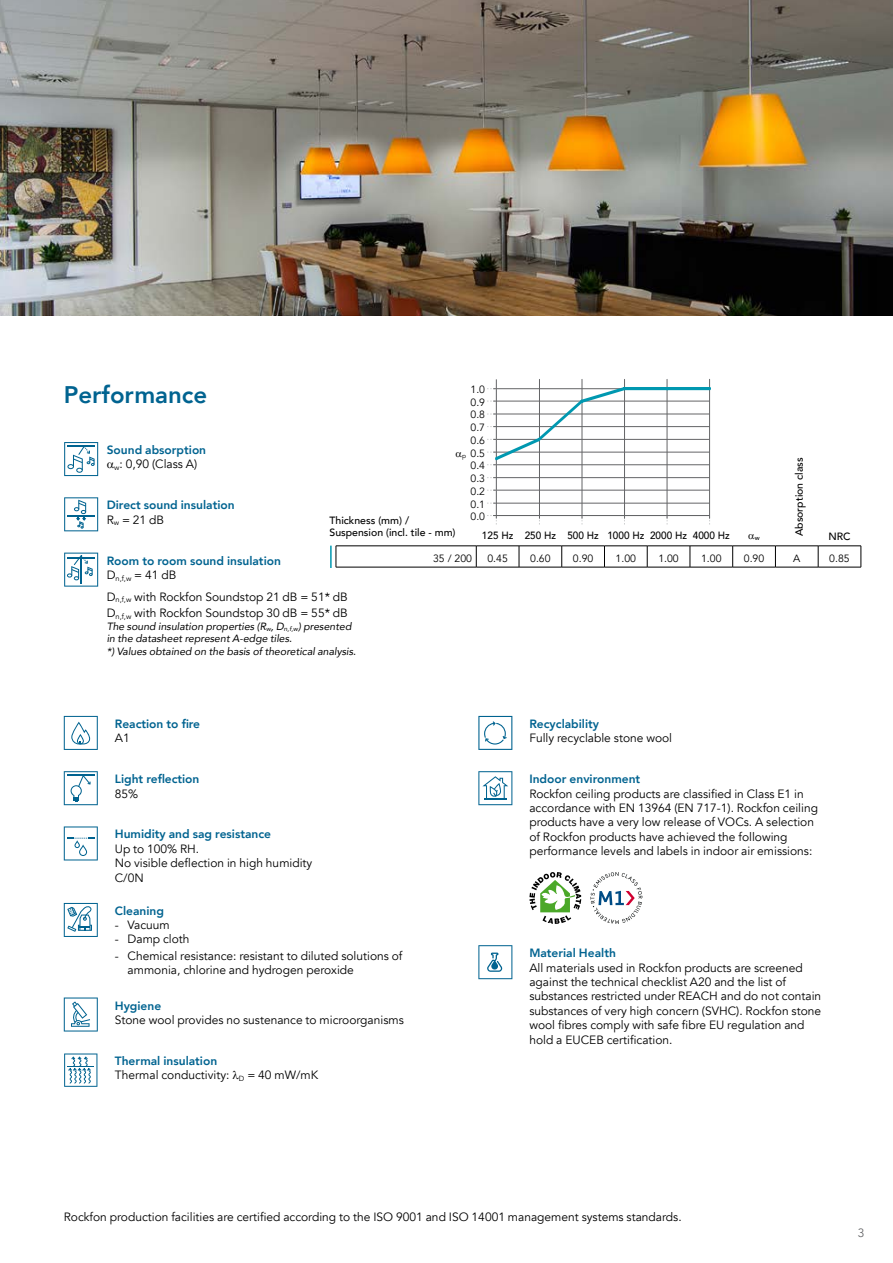
<style>
.page{position:relative;width:893px;height:1263px;background:#fff}
.page>*{position:absolute;margin:0;border:0;box-sizing:border-box;transform-origin:0 0}
.t1{font:127.35px "Chartwell Lines 50";color:#0098b0;scale:.67 1}
.Inside__Headline{font:800 24px "Avenir";color:#006390}
.Inside__Body_text-Pe{font:12px/14.4px "Avenir";color:#000}
.Inside__Subline{font:800 12px "Avenir";color:#006390}
.Inside__System_pagen{font:12px "Avenir";color:#646567}
.ObliqueText{font:italic 10.5px/12.6px "Avenir";color:#000}
.t2{font:10.5px "Avenir";color:#000}
.Thickness___Suspensi{font:500 10.5px/12.6px "Avenir";color:#000}
.Thickness___Suspensi-2{font:500 10.5px "Avenir";color:#000;scale:.95 1}
.t3{font:500 6.45px "Avenir";color:#000}
.t4{font:6.45px "Avenir";color:#000}
</style>
<div class="page">
<img style="left:0;top:0;width:893px;height:316px">
<svg style="left:64px;top:442px;width:34px;height:34px"></svg>
<svg style="left:64px;top:497px;width:34px;height:34px"></svg>
<svg style="left:64px;top:553px;width:34px;height:34px"></svg>
<svg style="left:64px;top:716px;width:34px;height:34px"></svg>
<svg style="left:64px;top:771px;width:34px;height:34px"></svg>
<hr style="left:67px;top:774px;width:27px;height:2px;background:#006390">
<svg style="left:64px;top:826px;width:34px;height:34px"></svg>
<svg style="left:64px;top:903px;width:34px;height:34px"></svg>
<svg style="left:64px;top:997px;width:34px;height:34px"></svg>
<svg style="left:64px;top:1053px;width:33px;height:34px"></svg>
<svg style="left:478px;top:716px;width:34px;height:34px"></svg>
<svg style="left:478px;top:771px;width:34px;height:34px"></svg>
<svg style="left:529px;top:872px;width:52px;height:52px"></svg>
<svg style="left:590px;top:872px;width:52px;height:52px"></svg>
<svg style="left:478px;top:945px;width:34px;height:34px"></svg>
<svg style="left:336px;top:547px;width:1px;height:20px"></svg>
<svg style="left:476px;top:547px;width:1px;height:20px"></svg>
<svg style="left:519px;top:547px;width:1px;height:20px"></svg>
<svg style="left:561px;top:547px;width:1px;height:20px"></svg>
<svg style="left:604px;top:547px;width:1px;height:20px"></svg>
<svg style="left:647px;top:547px;width:1px;height:20px"></svg>
<svg style="left:690px;top:547px;width:1px;height:20px"></svg>
<svg style="left:732px;top:547px;width:1px;height:20px"></svg>
<svg style="left:775px;top:547px;width:1px;height:20px"></svg>
<svg style="left:818px;top:547px;width:1px;height:20px"></svg>
<svg style="left:861px;top:546px;width:1px;height:21px"></svg>
<hr style="left:336px;top:567px;width:140px;height:1px;background:#000">
<hr style="left:476px;top:567px;width:43px;height:1px;background:#000">
<hr style="left:519px;top:567px;width:43px;height:1px;background:#000">
<hr style="left:562px;top:567px;width:42px;height:1px;background:#000">
<hr style="left:604px;top:567px;width:43px;height:1px;background:#000">
<hr style="left:647px;top:567px;width:43px;height:1px;background:#000">
<hr style="left:690px;top:567px;width:43px;height:1px;background:#000">
<hr style="left:733px;top:567px;width:42px;height:1px;background:#000">
<hr style="left:775px;top:567px;width:43px;height:1px;background:#000">
<hr style="left:818px;top:567px;width:43px;height:1px;background:#000">
<hr style="left:336px;top:546px;width:140px;height:1px;background:#000">
<hr style="left:476px;top:546px;width:43px;height:1px;background:#000">
<hr style="left:519px;top:546px;width:43px;height:1px;background:#000">
<hr style="left:562px;top:546px;width:42px;height:1px;background:#000">
<hr style="left:604px;top:546px;width:43px;height:1px;background:#000">
<hr style="left:647px;top:546px;width:43px;height:1px;background:#000">
<hr style="left:690px;top:546px;width:43px;height:1px;background:#000">
<hr style="left:733px;top:546px;width:42px;height:1px;background:#000">
<hr style="left:775px;top:546px;width:43px;height:1px;background:#000">
<hr style="left:818px;top:546px;width:43px;height:1px;background:#000">
<hr style="left:330px;top:546px;width:2px;height:21px;background:#0098b0">
<svg style="left:487px;top:515px;width:10px;height:10px"></svg>
<hr style="left:493px;top:388px;width:217px;height:1px;background:#646567">
<hr style="left:493px;top:490px;width:216px;height:1px;background:#646567">
<hr style="left:493px;top:414px;width:216px;height:1px;background:#646567">
<hr style="left:493px;top:439px;width:216px;height:1px;background:#646567">
<hr style="left:493px;top:464px;width:216px;height:1px;background:#646567">
<hr style="left:539px;top:379px;width:1px;height:139px;background:#646567">
<hr style="left:582px;top:379px;width:1px;height:139px;background:#646567">
<hr style="left:624px;top:379px;width:1px;height:139px;background:#646567">
<hr style="left:667px;top:379px;width:1px;height:139px;background:#646567">
<hr style="left:709px;top:379px;width:1px;height:139px;background:#646567">
<hr style="left:493px;top:503px;width:217px;height:1px;background:#646567">
<hr style="left:493px;top:477px;width:217px;height:1px;background:#646567">
<hr style="left:493px;top:452px;width:217px;height:1px;background:#646567">
<hr style="left:493px;top:426px;width:217px;height:1px;background:#646567">
<hr style="left:493px;top:401px;width:217px;height:1px;background:#646567">
<hr style="left:496px;top:379px;width:1px;height:139px;background:#646567">
<hr style="left:493px;top:515px;width:217px;height:1px;background:#646567">
<p class="Inside__Headline" style="left:64px;top:376px;width:145px">Performance</p>
<p class="t2" style="left:470px;top:383px;width:16px">1.0</p>
<p class="t2" style="left:470px;top:396px;width:16px">0.9</p>
<p class="t2" style="left:470px;top:409px;width:16px">0.8</p>
<p class="t2" style="left:470px;top:421px;width:16px">0.7</p>
<p class="t2" style="left:470px;top:434px;width:16px">0.6</p>
<p class="t2" style="left:470px;top:447px;width:16px">0.5</p>
<p class="t2" style="left:470px;top:460px;width:16px">0.4</p>
<p class="t2" style="left:470px;top:472px;width:16px">0.3</p>
<p class="t2" style="left:470px;top:485px;width:16px">0.2</p>
<p class="t2" style="left:470px;top:498px;width:16px">0.1</p>
<p class="t2" style="left:470px;top:511px;width:16px">0.0</p>
<p class="t1" style="left:496px;top:387px;width:324px">45+60+90+100+100+100</p>
<p class="Inside__Subline" style="left:107px;top:440px;width:101px">Sound absorption</p>
<p class="Inside__Body_text-Pe" style="left:114px;top:457px;width:85px"><sub>w</sub>: 0,90 (Class A)</p>
<p class="Inside__Subline" style="left:107px;top:496px;width:129px">Direct sound insulation</p>
<p class="Inside__Body_text-Pe" style="left:107px;top:513px;width:59px">R<sub>w</sub> = 21 dB</p>
<p class="Inside__Subline" style="left:107px;top:551px;width:176px">Room to room sound insulation</p>
<p class="Inside__Body_text-Pe" style="left:107px;top:568px;width:71px">D<sub>n,f,w</sub> = 41 dB</p>
<p class="Inside__Body_text-Pe" style="left:107px;top:590px;width:243px">D<sub>n,f,w</sub> with Rockfon Soundstop 21 dB = 51* dB</p>
<p class="Inside__Body_text-Pe" style="left:107px;top:606px;width:243px">D<sub>n,f,w</sub> with Rockfon Soundstop 30 dB = 55* dB</p>
<p class="ObliqueText" style="left:107px;top:620px;width:251px">The sound insulation properties (R<sub>w</sub>, D<sub>n,f,w</sub>) presented in the datasheet represent A-edge tiles.<br>*) Values obtained on the basis of theoretical analysis.</p>
<p class="t4" style="left:462px;top:452px;width:5px">p</p>
<p class="Thickness___Suspensi" style="left:792px;top:536px;width:80px;rotate:-90deg">Absorption class</p>
<p class="Thickness___Suspensi" style="left:330px;top:513px;width:128px">Thickness (mm) /<br>Suspension (incl. tile - mm)</p>
<p class="Thickness___Suspensi-2" style="left:482px;top:526px;width:35px">125 Hz</p>
<p class="Thickness___Suspensi-2" style="left:525px;top:526px;width:35px">250 Hz</p>
<p class="Thickness___Suspensi-2" style="left:567px;top:526px;width:35px">500 Hz</p>
<p class="Thickness___Suspensi-2" style="left:607px;top:526px;width:40px">1000 Hz</p>
<p class="Thickness___Suspensi-2" style="left:650px;top:526px;width:40px">2000 Hz</p>
<p class="Thickness___Suspensi-2" style="left:693px;top:526px;width:40px">4000 Hz</p>
<p class="t3" style="left:755px;top:532px;width:6px">w</p>
<p class="Thickness___Suspensi" style="left:828px;top:530px;width:24px">NRC</p>
<p class="t2" style="left:433px;top:552px;width:40px">35 / 200</p>
<p class="t2" style="left:487px;top:552px;width:22px">0.45</p>
<p class="t2" style="left:530px;top:552px;width:22px">0.60</p>
<p class="t2" style="left:573px;top:552px;width:22px">0.90</p>
<p class="t2" style="left:616px;top:552px;width:22px">1.00</p>
<p class="t2" style="left:658px;top:552px;width:22px">1.00</p>
<p class="t2" style="left:701px;top:552px;width:22px">1.00</p>
<p class="t2" style="left:744px;top:552px;width:22px">0.90</p>
<p class="t2" style="left:793px;top:552px;width:9px">A</p>
<p class="t2" style="left:829px;top:552px;width:22px">0.85</p>
<p class="Inside__Subline" style="left:115px;top:714px;width:87px">Reaction to fire</p>
<p class="Inside__Body_text-Pe" style="left:115px;top:731px;width:16px">A1</p>
<p class="Inside__Subline" style="left:115px;top:770px;width:86px">Light reflection</p>
<p class="Inside__Body_text-Pe" style="left:115px;top:786px;width:25px">85%</p>
<p class="Inside__Subline" style="left:115px;top:825px;width:158px">Humidity and sag resistance</p>
<p class="Inside__Body_text-Pe" style="left:115px;top:842px;width:199px">Up to 100% RH.<br>No visible deflection in high humidity</p>
<p class="Inside__Body_text-Pe" style="left:115px;top:870px;width:30px">C/0N</p>
<p class="Inside__Subline" style="left:115px;top:901px;width:51px">Cleaning</p>
<p class="Inside__Body_text-Pe" style="left:115px;top:918px;width:57px">- Vacuum</p>
<p class="Inside__Body_text-Pe" style="left:115px;top:932px;width:76px">- Damp cloth</p>
<p class="Inside__Body_text-Pe" style="left:128px;top:948px;width:276px;text-indent:-13px">- Chemical resistance: resistant to diluted solutions of ammonia, chlorine and hydrogen peroxide</p>
<p class="Inside__Subline" style="left:115px;top:996px;width:48px">Hygiene</p>
<p class="Inside__Body_text-Pe" style="left:115px;top:1013px;width:290px">Stone wool provides no sustenance to microorganisms</p>
<p class="Inside__Subline" style="left:115px;top:1051px;width:104px">Thermal insulation</p>
<p class="Inside__Body_text-Pe" style="left:115px;top:1068px;width:205px">Thermal conductivity: <sub>D</sub> = 40 mW/mK</p>
<p class="Inside__Subline" style="left:529px;top:714px;width:71px">Recyclability</p>
<p class="Inside__Body_text-Pe" style="left:529px;top:731px;width:144px">Fully recyclable stone wool</p>
<p class="Inside__Subline" style="left:529px;top:770px;width:112px">Indoor environment</p>
<p class="Inside__Body_text-Pe" style="left:529px;top:786px;width:290px">Rockfon ceiling products are classified in Class E1 in accordance with EN 13964 (EN 717-1). Rockfon ceiling products have a very low release of VOCs. A selection of Rockfon products have achieved the following performance levels and labels in indoor air emissions:</p>
<p class="Inside__Subline" style="left:529px;top:944px;width:88px">Material Health</p>
<p class="Inside__Body_text-Pe" style="left:529px;top:960px;width:293px">All materials used in Rockfon products are screened against the technical checklist A20 and the list of substances restricted under REACH and do not contain substances of very high concern (SVHC). Rockfon stone wool fibres comply with safe fibre EU regulation and hold a EUCEB certification.</p>
<p class="Inside__Body_text-Pe" style="left:64px;top:1210px;width:619px">Rockfon production facilities are certified according to the ISO 9001 and ISO 14001 management systems standards.</p>
<p class="Inside__System_pagen" style="left:858px;top:1226px;width:8px">3</p>
</div>
